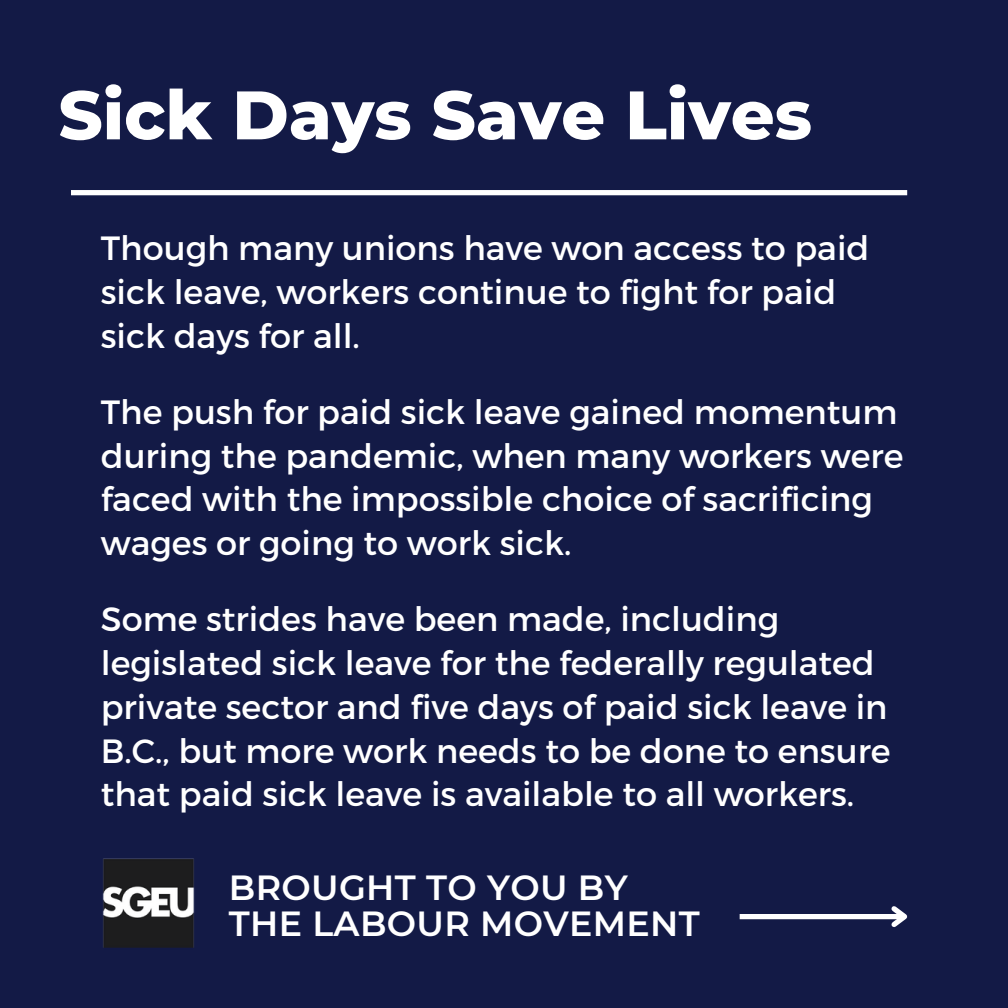
<style>
.page{position:relative;width:1008px;height:1008px;background:#131a46}
.page>*{position:absolute;margin:0;border:0;box-sizing:border-box;transform-origin:0 0}
.t1{font:800 68.6px "Montserrat";color:#fff}
.t2{font:600 35px/36.4px "Montserrat";letter-spacing:.01em;color:#fff}
.t3{font:33.6px/43.8px "Montserrat";color:#fff}
</style>
<div class="page">
<div style="left:71px;top:190px;width:836px;height:5px;background:#fff"></div>
<div style="left:740px;top:914px;width:165px;height:5px;background:#fff"></div>
<svg style="left:887px;top:906px;width:21px;height:21px"></svg>
<img style="left:102px;top:858px;width:93px;height:90px">
<h1 class="t1" style="left:58px;top:73px;width:755px">Sick Days Save Lives</h1>
<p class="t3" style="left:101px;top:225px;width:770px">Though many unions have won access to paid sick leave, workers continue to fight for paid sick days for all.</p>
<p class="t3" style="left:101px;top:388px;width:804px">The push for paid sick leave gained momentum during the pandemic, when many workers were faced with the impossible choice of sacrificing wages or going to work sick.</p>
<p class="t3" style="left:101px;top:595px;width:791px">Some strides have been made, including legislated sick leave for the federally regulated private sector and five days of paid sick leave in B.C., but more work needs to be done to ensure that paid sick leave is available to all workers.</p>
<p class="t2" style="left:229px;top:869px;width:472px">BROUGHT TO YOU BY<br>THE LABOUR MOVEMENT</p>
</div>
